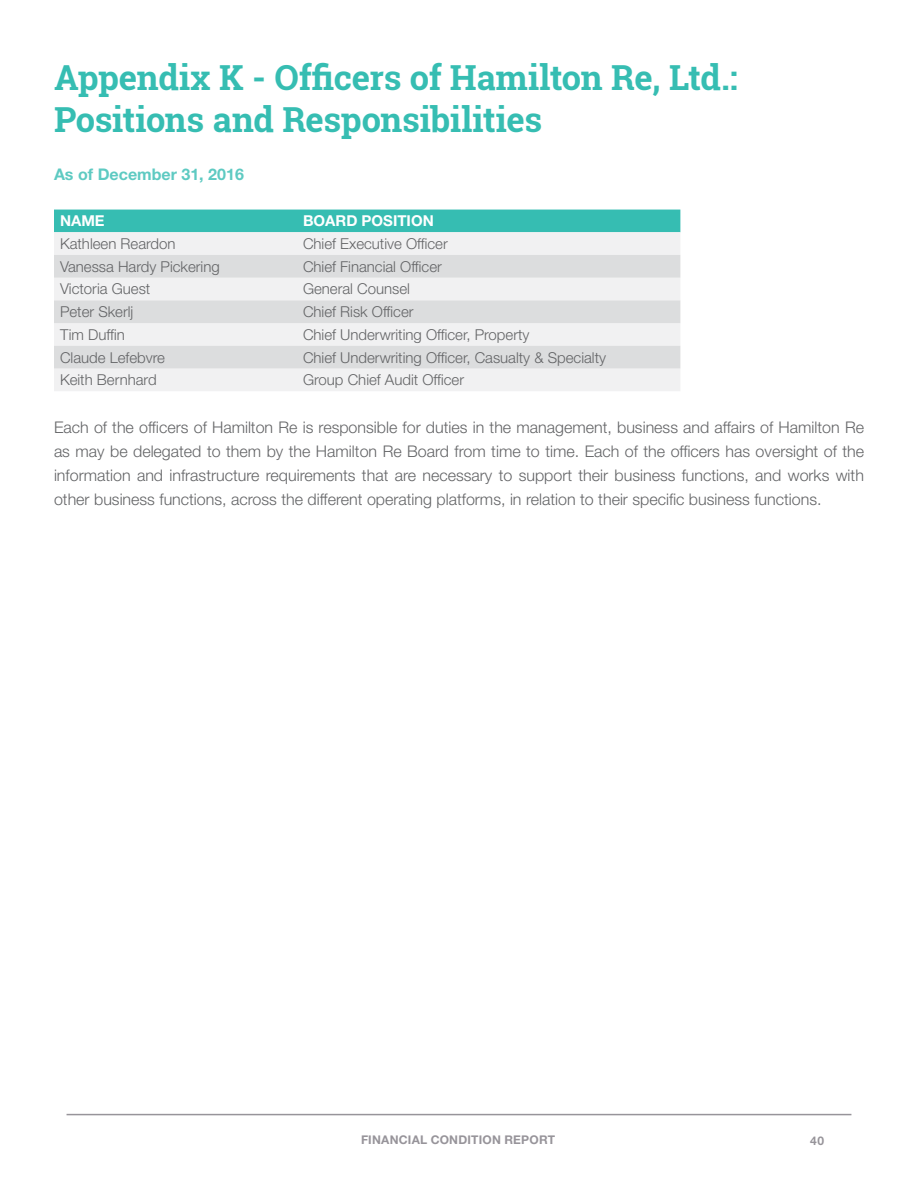
<style>
.page{position:relative;width:918px;height:1188px;background:#fff}
.page>*{position:absolute;margin:0;border:0;box-sizing:border-box;transform-origin:0 0}
.t1{font:700 34.5px/41.4px "Roboto Slab";letter-spacing:-.01em;color:#36bdb2}
.t2{font:300 16.05px/24px "Helvetica Neue LT Std";color:#636466;text-align:justify}
.t3{font:700 16.05px "Helvetica Neue LT Std";color:#5ecac2}
.t4{font:300 15px "Helvetica Neue LT Std";color:#636466}
.t5{font:700 15px "Helvetica Neue LT Std";color:#fff}
.t6{font:700 12px "Helvetica Neue LT Std";letter-spacing:.02em;color:#97949a}
</style>
<div class="page">
<hr style="left:67px;top:1114px;width:784px;height:1px;background:#97949a">
<div style="left:54px;top:210px;width:626px;height:22px;background:#36bdb2"></div>
<div style="left:54px;top:232px;width:626px;height:159px;background:#f1f1f2"></div>
<svg style="left:54px;top:255px;width:626px;height:114px;fill:#dcddde"></svg>
<h1 class="t1" style="left:54px;top:56px;width:685px">Appendix K - Officers of Hamilton Re, Ltd.:<br>Positions and Responsibilities</h1>
<p class="t3" style="left:54px;top:164px;width:191px">As of December 31, 2016</p>
<p class="t5" style="left:60px;top:212px;width:46px">NAME</p>
<p class="t5" style="left:303px;top:212px;width:132px">BOARD POSITION</p>
<p class="t4" style="left:60px;top:234px;width:117px">Kathleen Reardon</p>
<p class="t4" style="left:303px;top:234px;width:146px">Chief Executive Officer</p>
<p class="t4" style="left:60px;top:257px;width:161px">Vanessa Hardy Pickering</p>
<p class="t4" style="left:303px;top:257px;width:140px">Chief Financial Officer</p>
<p class="t4" style="left:60px;top:280px;width:92px">Victoria Guest</p>
<p class="t4" style="left:303px;top:280px;width:108px">General Counsel</p>
<p class="t4" style="left:60px;top:303px;width:75px">Peter Skerlj</p>
<p class="t4" style="left:303px;top:303px;width:112px">Chief Risk Officer</p>
<p class="t4" style="left:60px;top:325px;width:66px">Tim Duffin</p>
<p class="t4" style="left:303px;top:325px;width:228px">Chief Underwriting Officer, Property</p>
<p class="t4" style="left:60px;top:348px;width:107px">Claude Lefebvre</p>
<p class="t4" style="left:303px;top:348px;width:305px">Chief Underwriting Officer, Casualty &amp; Specialty</p>
<p class="t4" style="left:60px;top:371px;width:98px">Keith Bernhard</p>
<p class="t4" style="left:303px;top:371px;width:163px">Group Chief Audit Officer</p>
<p class="t2" style="left:54px;top:415px;width:812px">Each of the officers of Hamilton Re is responsible for duties in the management, business and affairs of Hamilton Re as may be delegated to them by the Hamilton Re Board from time to time. Each of the officers has oversight of the information and infrastructure requirements that are necessary to support their business functions, and works with other business functions, across the different operating platforms, in relation to their specific business functions.</p>
<p class="t6" style="left:361px;top:1132px;width:196px">FINANCIAL CONDITION REPORT</p>
<p class="t6" style="left:810px;top:1133px;width:15px">40</p>
</div>
